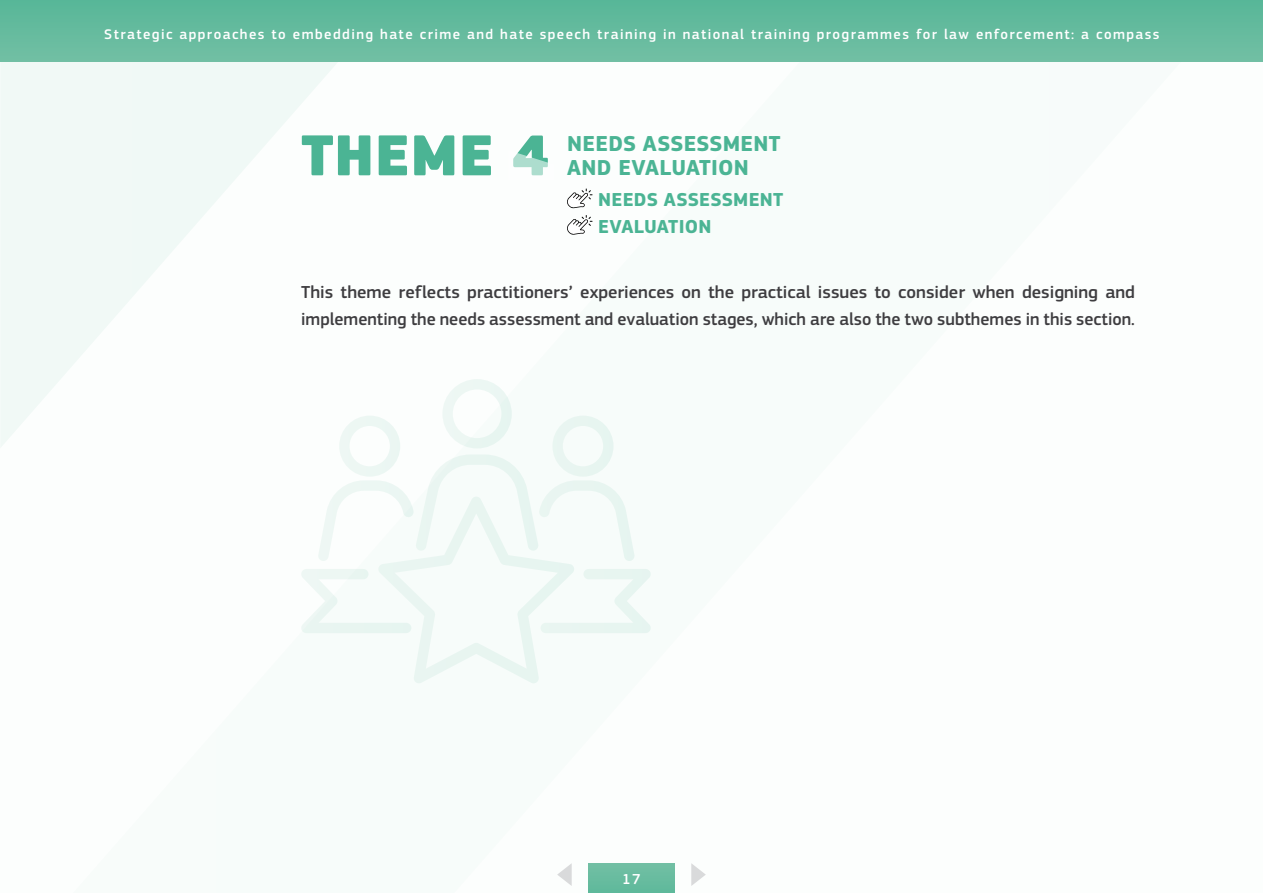
<style>
.page{position:relative;width:1263px;height:893px;background:#fff}
.page>*{position:absolute;margin:0;border:0;box-sizing:border-box;transform-origin:0 0}
.Header_Number{font:900 60px "EC Square Sans Pro";letter-spacing:.01em;color:#4bb494}
.Header_Number-2{font:700 22.5px/24px "EC Square Sans Pro";letter-spacing:.01em;color:#4bb494}
.Header_Number-3{font:700 19.5px "EC Square Sans Pro";letter-spacing:.01em;color:#4bb494}
.Body{font:500 18px/27px "EC Square Sans Pro";color:#3e3d40}
.t1{font:500 15px "EC Square Sans Pro";color:#fff}
.t2{font:500 14.55px "EC Square Sans Pro";letter-spacing:.1em;color:#fff}
</style>
<div class="page">
<svg style="left:0;top:62px;width:338px;height:385px"></svg>
<svg style="left:301px;top:379px;width:350px;height:305px"></svg>
<svg style="left:557px;top:863px;width:15px;height:23px"></svg>
<svg style="left:691px;top:863px;width:15px;height:23px"></svg>
<div style="left:0;top:0;width:1263px;height:62px;background:linear-gradient(to right,#65bb9e,#65bb9e)"></div>
<div style="left:589px;top:863px;width:85px;height:30px;background:#68bc9f"></div>
<svg style="left:0;top:0;width:1px;height:62px"></svg>
<svg style="left:567px;top:189px;width:25px;height:20px"></svg>
<svg style="left:567px;top:215px;width:25px;height:20px"></svg>
<p class="t2" style="left:104px;top:26px;width:1057px">Strategic approaches to embedding hate crime and hate speech training in national training programmes for law enforcement: a compass</p>
<h2 class="Header_Number" style="left:301px;top:118px;width:249px">THEME 4</h2>
<h2 class="Header_Number-2" style="left:567px;top:133px;width:215px">NEEDS ASSESSMENT<br>AND EVALUATION</h2>
<h2 class="Header_Number-3" style="left:598px;top:188px;width:187px">NEEDS ASSESSMENT</h2>
<h2 class="Header_Number-3" style="left:598px;top:214px;width:115px">EVALUATION</h2>
<p class="Body" style="left:301px;top:279px;width:835px">This theme reflects practitioners’ experiences on the practical issues to consider when designing and implementing the needs assessment and evaluation stages, which are also the two subthemes in this section.</p>
<p class="t1" style="left:622px;top:870px;width:20px">17</p>
</div>
